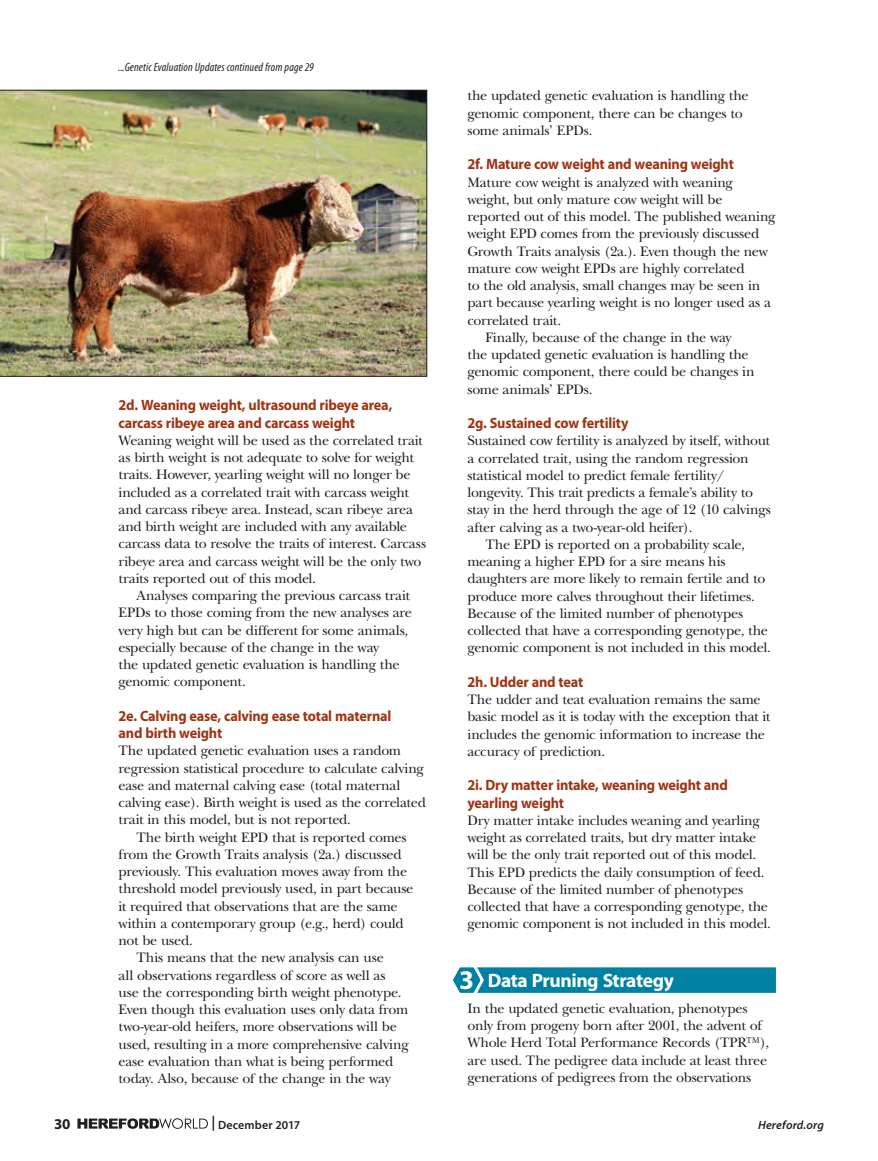
<style>
.page{position:relative;width:878px;height:1161px;background:#fff}
.page>*{position:absolute;margin:0;border:0;box-sizing:border-box;transform-origin:0 0}
.t1{font:700 19.5px "Myriad Pro";letter-spacing:-.025em;color:#fff}
.t2{font:700 15px/17.2px "Myriad Pro";letter-spacing:-.015em;color:#9f3413;scale:.95 1}
.t3{font:700 15px "Myriad Pro";color:#231f20}
.t4{font:14.25px/17.2px "New Baskerville";letter-spacing:-.02em;color:#231f20}
.t5{font:italic condensed 12px "Myriad Pro";letter-spacing:.01em;color:#231f20}
.t6{font:600 12px "Myriad Pro";letter-spacing:.01em;color:#231f20}
.t7{font:italic 600 12px "Myriad Pro";letter-spacing:.015em;color:#231f20}
.s1{font-size:27px}
.s2{font-size:15px}
</style>
<div class="page">
<div style="left:458px;top:967px;width:318px;height:26px;background:#0080a2"></div>
<svg style="left:453px;top:967px;width:32px;height:26px"></svg>
<img style="left:0;top:90px;width:427px;height:286px">
<svg style="left:77px;top:1118px;width:131px;height:11px"></svg>
<p class="t5" style="left:118px;top:60px;width:197px">...Genetic Evaluation Updates continued from page 29</p>
<p class="t2" style="left:118px;top:397px;width:290px">2d. Weaning weight, ultrasound ribeye area, carcass ribeye area and carcass weight</p>
<p class="t4" style="left:118px;top:432px;width:309px">Weaning weight will be used as the correlated trait as birth weight is not adequate to solve for weight traits. However, yearling weight will no longer be included as a correlated trait with carcass weight and carcass ribeye area. Instead, scan ribeye area and birth weight are included with any available carcass data to resolve the traits of interest. Carcass ribeye area and carcass weight will be the only two traits reported out of this model.</p>
<p class="t4" style="left:118px;top:587px;width:295px;text-indent:18px">Analyses comparing the previous carcass trait EPDs to those coming from the new analyses are very high but can be different for some animals, especially because of the change in the way<br>the updated genetic evaluation is handling the genomic component.</p>
<p class="t2" style="left:118px;top:707px;width:289px">2e. Calving ease, calving ease total maternal and birth weight</p>
<p class="t4" style="left:118px;top:742px;width:309px">The updated genetic evaluation uses a random regression statistical procedure to calculate calving ease and maternal calving ease (total maternal calving ease). Birth weight is used as the correlated trait in this model, but is not reported.</p>
<p class="t4" style="left:136px;top:828px;width:271px">The birth weight EPD that is reported comes</p>
<p class="t4" style="left:118px;top:846px;width:285px">from the Growth Traits analysis (2a.) discussed</p>
<p class="t4" style="left:118px;top:863px;width:290px">previously. This evaluation moves away from the</p>
<p class="t4" style="left:118px;top:880px;width:296px">threshold model previously used, in part because</p>
<p class="t4" style="left:118px;top:897px;width:280px">it required that observations that are the same</p>
<p class="t4" style="left:118px;top:915px;width:287px">within a contemporary group (e.g., herd) could</p>
<p class="t4" style="left:118px;top:932px;width:76px">not be used.</p>
<p class="t4" style="left:136px;top:949px;width:249px">This means that the new analysis can use</p>
<p class="t4" style="left:118px;top:966px;width:268px">all observations regardless of score as well as</p>
<p class="t4" style="left:118px;top:984px;width:284px">use the corresponding birth weight phenotype.</p>
<p class="t4" style="left:118px;top:1001px;width:291px">Even though this evaluation uses only data from</p>
<p class="t4" style="left:118px;top:1018px;width:280px">two-year-old heifers, more observations will be</p>
<p class="t4" style="left:118px;top:1035px;width:292px">used, resulting in a more comprehensive calving</p>
<p class="t4" style="left:118px;top:1053px;width:276px">ease evaluation than what is being performed</p>
<p class="t4" style="left:118px;top:1070px;width:273px">today. Also, because of the change in the way</p>
<p class="t4" style="left:467px;top:87px;width:283px">the updated genetic evaluation is handling the genomic component, there can be changes to some animals’ EPDs.</p>
<p class="t2" style="left:467px;top:156px;width:282px">2f. Mature cow weight and weaning weight</p>
<p class="t4" style="left:467px;top:173px;width:267px">Mature cow weight is analyzed with weaning</p>
<p class="t4" style="left:467px;top:191px;width:256px">weight, but only mature cow weight will be</p>
<p class="t4" style="left:467px;top:208px;width:309px">reported out of this model. The published weaning</p>
<p class="t4" style="left:467px;top:225px;width:293px">weight EPD comes from the previously discussed</p>
<p class="t4" style="left:467px;top:243px;width:302px">Growth Traits analysis (2a.). Even though the new</p>
<p class="t4" style="left:467px;top:260px;width:278px">mature cow weight EPDs are highly correlated</p>
<p class="t4" style="left:467px;top:277px;width:294px">to the old analysis, small changes may be seen in</p>
<p class="t4" style="left:467px;top:294px;width:305px">part because yearling weight is no longer used as a</p>
<p class="t4" style="left:467px;top:312px;width:95px">correlated trait.</p>
<p class="t4" style="left:485px;top:329px;width:247px">Finally, because of the change in the way</p>
<p class="t4" style="left:467px;top:346px;width:283px">the updated genetic evaluation is handling the</p>
<p class="t4" style="left:467px;top:363px;width:289px">genomic component, there could be changes in</p>
<p class="t4" style="left:467px;top:381px;width:127px">some animals’ EPDs.</p>
<p class="t2" style="left:467px;top:415px;width:171px">2g. Sustained cow fertility</p>
<p class="t4" style="left:467px;top:432px;width:304px">Sustained cow fertility is analyzed by itself, without</p>
<p class="t4" style="left:467px;top:449px;width:282px">a correlated trait, using the random regression</p>
<p class="t4" style="left:467px;top:467px;width:259px">statistical model to predict female fertility/</p>
<p class="t4" style="left:467px;top:484px;width:287px">longevity. This trait predicts a female’s ability to</p>
<p class="t4" style="left:467px;top:501px;width:305px">stay in the herd through the age of 12 (10 calvings</p>
<p class="t4" style="left:467px;top:519px;width:226px">after calving as a two-year-old heifer).</p>
<p class="t4" style="left:485px;top:536px;width:261px">The EPD is reported on a probability scale,</p>
<p class="t4" style="left:467px;top:553px;width:260px">meaning a higher EPD for a sire means his</p>
<p class="t4" style="left:467px;top:570px;width:299px">daughters are more likely to remain fertile and to</p>
<p class="t4" style="left:467px;top:588px;width:289px">produce more calves throughout their lifetimes.</p>
<p class="t4" style="left:467px;top:605px;width:277px">Because of the limited number of phenotypes</p>
<p class="t4" style="left:467px;top:622px;width:302px">collected that have a corresponding genotype, the</p>
<p class="t4" style="left:467px;top:639px;width:305px">genomic component is not included in this model.</p>
<p class="t2" style="left:467px;top:673px;width:123px">2h. Udder and teat</p>
<p class="t4" style="left:467px;top:691px;width:304px">The udder and teat evaluation remains the same basic model as it is today with the exception that it includes the genomic information to increase the accuracy of prediction.</p>
<p class="t2" style="left:467px;top:777px;width:275px">2i. Dry matter intake, weaning weight and yearling weight</p>
<p class="t4" style="left:467px;top:812px;width:305px">Dry matter intake includes weaning and yearling weight as correlated traits, but dry matter intake will be the only trait reported out of this model.<br>This EPD predicts the daily consumption of feed.<br>Because of the limited number of phenotypes collected that have a corresponding genotype, the genomic component is not included in this model.</p>
<h1 class="t1" style="left:459px;top:969px;width:216px"><span class="s1">3</span> Data Pruning Strategy</h1>
<p class="t4" style="left:467px;top:1000px;width:303px">In the updated genetic evaluation, phenotypes only from progeny born after 2001, the advent of Whole Herd Total Performance Records (TPR™), are used. The pedigree data include at least three generations of pedigrees from the observations</p>
<p class="t3" style="left:54px;top:1115px;width:18px">30</p>
<p class="t6" style="left:211px;top:1118px;width:90px"><span class="s2">|</span> December 2017</p>
<p class="t7" style="left:758px;top:1118px;width:67px">Hereford.org</p>
</div>
